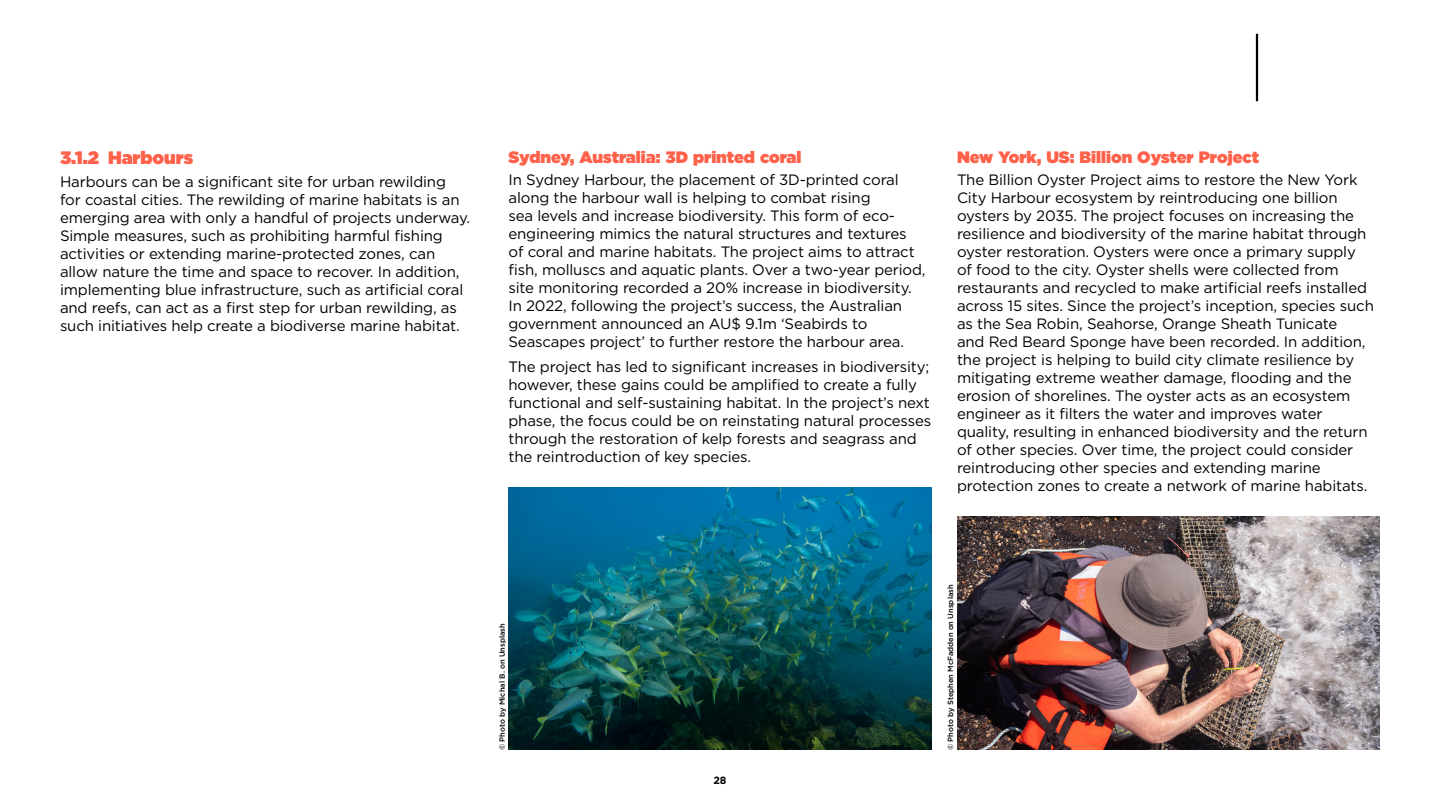
<style>
.page{position:relative;width:1440px;height:810px;background:#fff}
.page>*{position:absolute;margin:0;border:0;box-sizing:border-box;transform-origin:0 0}
.t1{font:900 18px "Gotham";color:#ff614a}
.t2{font:900 16.5px "Gotham";color:#ff614a}
.t3{font:15px/18px "Gotham";letter-spacing:-.01em;color:#000}
.t4{font:700 10.5px "Gotham";color:#000}
.t5{font:500 7.5px "Gotham";color:#000}
</style>
<div class="page">
<img style="left:508px;top:488px;width:424px;height:262px">
<img style="left:957px;top:516px;width:423px;height:234px">
<hr style="left:1256px;top:34px;width:2px;height:67px;background:#000">
<p class="t1" style="left:60px;top:145px;width:135px">3.1.2 Harbours</p>
<p class="t3" style="left:60px;top:172px;width:412px">Harbours can be a significant site for urban rewilding for coastal cities. The rewilding of marine habitats is an emerging area with only a handful of projects underway.<br>Simple measures, such as prohibiting harmful fishing activities or extending marine-protected zones, can allow nature the time and space to recover. In addition, implementing blue infrastructure, such as artificial coral and reefs, can act as a first step for urban rewilding, as such initiatives help create a biodiverse marine habitat.</p>
<p class="t2" style="left:508px;top:146px;width:295px">Sydney, Australia: 3D printed coral</p>
<p class="t3" style="left:508px;top:170px;width:419px">In Sydney Harbour, the placement of 3D-printed coral along the harbour wall is helping to combat rising<br>sea levels and increase biodiversity. This form of eco&shy;engineering mimics the natural structures and textures<br>of coral and marine habitats. The project aims to attract fish, molluscs and aquatic plants. Over a two-year period, site monitoring recorded a 20% increase in biodiversity.<br>In 2022, following the project’s success, the Australian government announced an AU$ 9.1m ‘Seabirds to Seascapes project’ to further restore the harbour area.</p>
<p class="t3" style="left:508px;top:358px;width:424px">The project has led to significant increases in biodiversity; however, these gains could be amplified to create a fully functional and self-sustaining habitat. In the project’s next phase, the focus could be on reinstating natural processes through the restoration of kelp forests and seagrass and the reintroduction of key species.</p>
<p class="t2" style="left:957px;top:146px;width:304px">New York, US: Billion Oyster Project</p>
<p class="t3" style="left:957px;top:170px;width:418px">The Billion Oyster Project aims to restore the New York City Harbour ecosystem by reintroducing one billion oysters by 2035. The project focuses on increasing the resilience and biodiversity of the marine habitat through oyster restoration. Oysters were once a primary supply of food to the city. Oyster shells were collected from restaurants and recycled to make artificial reefs installed across 15 sites. Since the project’s inception, species such as the Sea Robin, Seahorse, Orange Sheath Tunicate<br>and Red Beard Sponge have been recorded. In addition, the project is helping to build city climate resilience by mitigating extreme weather damage, flooding and the erosion of shorelines. The oyster acts as an ecosystem engineer as it filters the water and improves water quality, resulting in enhanced biodiversity and the return of other species. Over time, the project could consider reintroducing other species and extending marine protection zones to create a network of marine habitats.</p>
<p class="t5" style="left:497px;top:750px;width:128px;rotate:-90deg">© Photo by Michal B. on Unsplash</p>
<p class="t4" style="left:713px;top:774px;width:15px">28</p>
<p class="t5" style="left:946px;top:750px;width:167px;rotate:-90deg">© Photo by Stephen McFadden on Unsplash</p>
</div>
